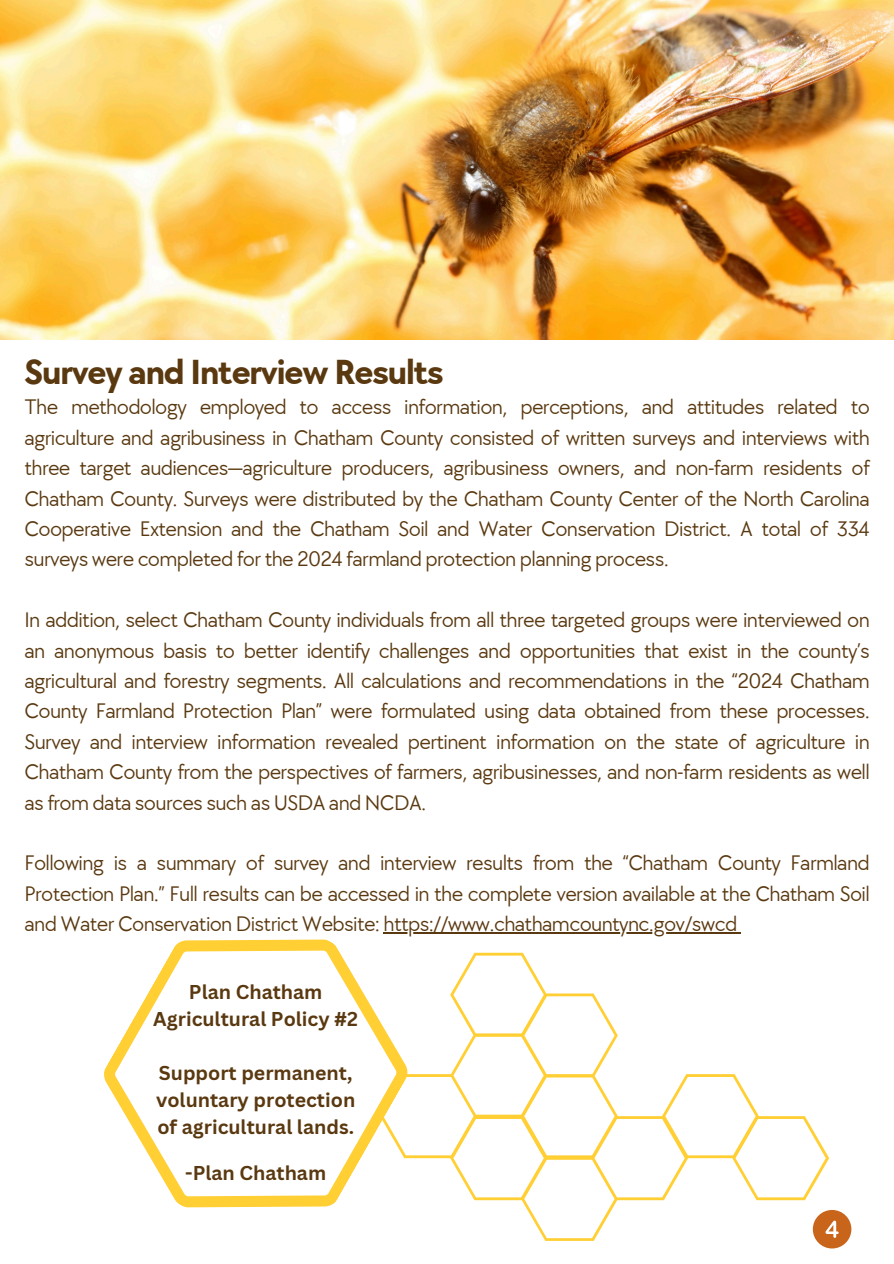
<style>
.page{position:relative;width:894px;height:1264px;background:#fff}
.page>*{position:absolute;margin:0;border:0;box-sizing:border-box;transform-origin:0 0}
.t1{font:700 36px "TT Chocolates";letter-spacing:-.03em;color:#5a3910}
.t2{font:21.75px/30.3px "TT Chocolates";letter-spacing:-.03em;color:#5a3910;text-align:justify}
.t3{font:700 19.5px/27px "Canva Sans";color:#5a3910;text-align:center}
</style>
<div class="page">
<div style="left:812px;top:1209px;width:38px;height:39px;background:#c8651b;border-radius:50%"></div>
<svg style="left:828px;top:1220px;width:10px;height:17px"></svg>
<img style="left:0;top:0;width:893px;height:340px">
<hr style="left:383px;top:932px;width:353px;height:1px;background:#5a3910">
<svg style="left:446px;top:952px;width:382px;height:288px"></svg>
<svg style="left:104px;top:932px;width:342px;height:276px"></svg>
<h1 class="t1" style="left:24px;top:351px;width:421px">Survey and Interview Results</h1>
<h2 class="t2" style="left:24px;top:393px;width:846px">The methodology employed to access information, perceptions, and attitudes related to agriculture and agribusiness in Chatham County consisted of written surveys and interviews with three target audiences—agriculture producers, agribusiness owners, and non-farm residents of Chatham County. Surveys were distributed by the Chatham County Center of the North Carolina Cooperative Extension and the Chatham Soil and Water Conservation District. A total of 334 surveys were completed for the 2024 farmland protection planning process.</h2>
<h2 class="t2" style="left:24px;top:605px;width:846px">In addition, select Chatham County individuals from all three targeted groups were interviewed on an anonymous basis to better identify challenges and opportunities that exist in the county’s agricultural and forestry segments. All calculations and recommendations in the “2024 Chatham County Farmland Protection Plan” were formulated using data obtained from these processes.<br>Survey and interview information revealed pertinent information on the state of agriculture in Chatham County from the perspectives of farmers, agribusinesses, and non-farm residents as well as from data sources such as USDA and NCDA.</h2>
<h2 class="t2" style="left:24px;top:848px;width:846px">Following is a summary of survey and interview results from the “Chatham County Farmland Protection Plan.” Full results can be accessed in the complete version available at the Chatham Soil and Water Conservation District Website: https://www.chathamcountync.gov/swcd</h2>
<p class="t3" style="left:153px;top:977px;width:206px">Plan Chatham<br>Agricultural Policy #2</p>
<p class="t3" style="left:156px;top:1058px;width:201px;text-align:left">Support permanent, voluntary protection of agricultural lands.</p>
<p class="t3" style="left:185px;top:1158px;width:142px">-Plan Chatham</p>
</div>
